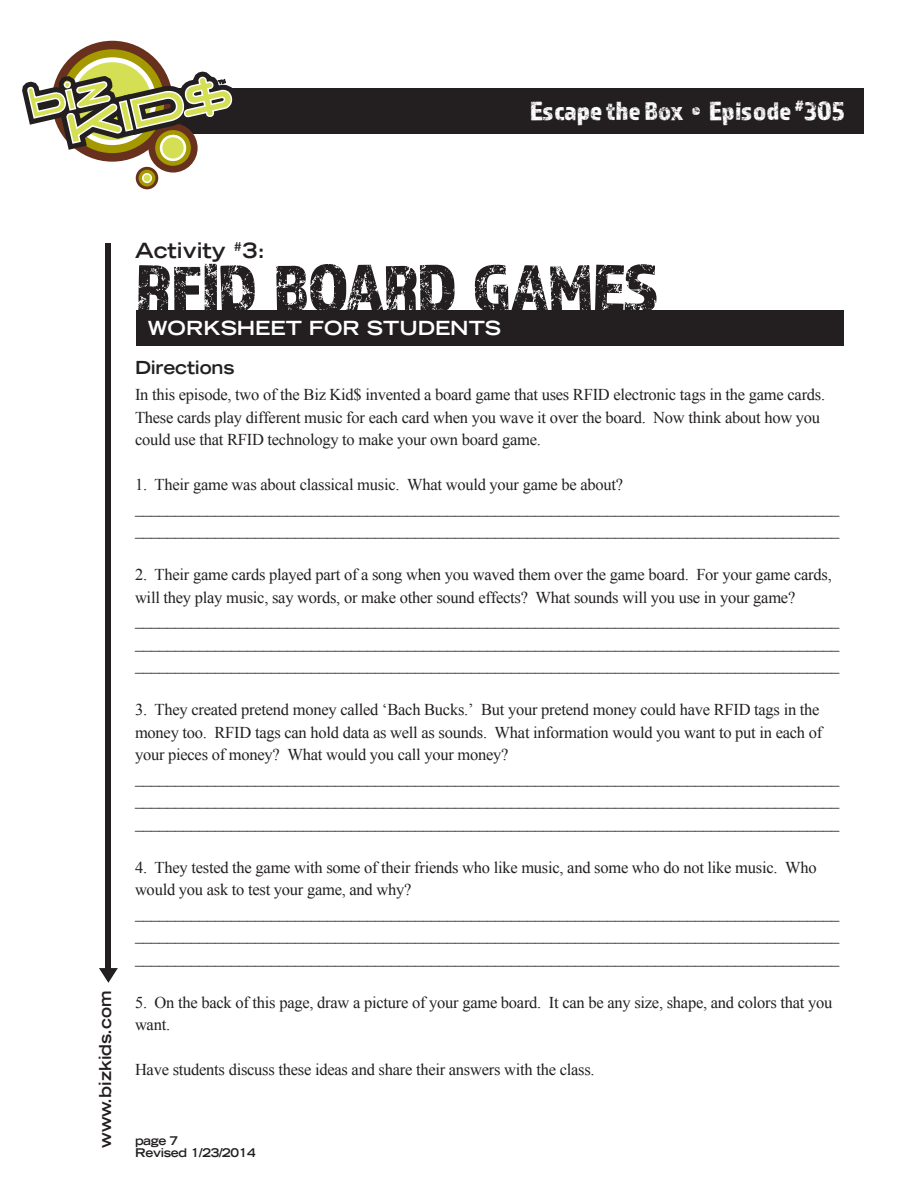
<style>
.page{position:relative;width:918px;height:1188px;background:#fff}
.page>*{position:absolute;margin:0;border:0;box-sizing:border-box;transform-origin:0 0}
.t1{font:70.5px "Almaq Rough";letter-spacing:-.025em;color:#231f20}
.t2{font:27px "Almaq Rough";color:#fff}
.t3{font:700 expanded 21px "Trade Gothic LT Std";color:#231f20}
.t4{font:700 expanded 19.5px "Trade Gothic LT Std";color:#fff}
.SUBHEAD{font:700 expanded 18px "Trade Gothic LT Std";letter-spacing:-.01em;color:#231f20}
.t5{font:16.5px/22.5px "Times New Roman";letter-spacing:-.015em;color:#231f20}
.t6{font:700 expanded 16.5px "Trade Gothic LT Std";color:#231f20}
.t7{font:700 expanded 12px/12px "Trade Gothic LT Std";letter-spacing:-.025em;color:#231f20}
</style>
<div class="page">
<div style="left:99px;top:88px;width:765px;height:45px;background:#231f20"></div>
<div style="left:106px;top:243px;width:5px;height:730px;background:#231f20"></div>
<svg style="left:99px;top:968px;width:19px;height:15px"></svg>
<svg style="left:22px;top:40px;width:215px;height:150px"></svg>
<div style="left:136px;top:310px;width:708px;height:36px;background:#231f20"></div>
<h2 class="t2" style="left:530px;top:95px;width:316px">Escape the Box • Episode <sup>#</sup>305</h2>
<p class="t6" style="left:95px;top:1148px;width:159px;rotate:-90deg">www.bizkids.com</p>
<p class="t3" style="left:135px;top:237px;width:132px">Activity <sup>#</sup>3:</p>
<p class="t1" style="left:135px;top:246px;width:525px">RFID BOARD GAMES</p>
<p class="t4" style="left:148px;top:315px;width:355px">WORKSHEET FOR STUDENTS</p>
<p class="SUBHEAD" style="left:135px;top:356px;width:101px">Directions</p>
<p class="t5" style="left:135px;top:383px;width:692px">In this episode, two of the Biz Kid$ invented a board game that uses RFID electronic tags in the game cards.<br>These cards play different music for each card when you wave it over the board. Now think about how you could use that RFID technology to make your own board game.</p>
<p class="t5" style="left:135px;top:473px;width:490px">1. Their game was about classical music. What would your game be about?</p>
<p class="t5" style="left:135px;top:496px;width:706px">________________________________________________________________________________________</p>
<p class="t5" style="left:135px;top:518px;width:706px">________________________________________________________________________________________</p>
<p class="t5" style="left:135px;top:563px;width:698px">2. Their game cards played part of a song when you waved them over the game board. For your game cards, will they play music, say words, or make other sound effects? What sounds will you use in your game?</p>
<p class="t5" style="left:135px;top:608px;width:706px">________________________________________________________________________________________</p>
<p class="t5" style="left:135px;top:631px;width:706px">________________________________________________________________________________________</p>
<p class="t5" style="left:135px;top:653px;width:706px">________________________________________________________________________________________</p>
<p class="t5" style="left:135px;top:698px;width:689px">3. They created pretend money called ‘Bach Bucks.’ But your pretend money could have RFID tags in the money too. RFID tags can hold data as well as sounds. What information would you want to put in each of your pieces of money? What would you call your money?</p>
<p class="t5" style="left:135px;top:766px;width:706px">________________________________________________________________________________________</p>
<p class="t5" style="left:135px;top:788px;width:706px">________________________________________________________________________________________</p>
<p class="t5" style="left:135px;top:811px;width:706px">________________________________________________________________________________________</p>
<p class="t5" style="left:135px;top:856px;width:683px">4. They tested the game with some of their friends who like music, and some who do not like music. Who would you ask to test your game, and why?</p>
<p class="t5" style="left:135px;top:901px;width:706px">________________________________________________________________________________________</p>
<p class="t5" style="left:135px;top:923px;width:706px">________________________________________________________________________________________</p>
<p class="t5" style="left:135px;top:946px;width:706px">________________________________________________________________________________________</p>
<p class="t5" style="left:135px;top:991px;width:699px">5. On the back of this page, draw a picture of your game board. It can be any size, shape, and colors that you want.</p>
<p class="t5" style="left:135px;top:1058px;width:461px">Have students discuss these ideas and share their answers with the class.</p>
<p class="t7" style="left:135px;top:1135px;width:122px">page 7<br>Revised 1/23/2014</p>
</div>
